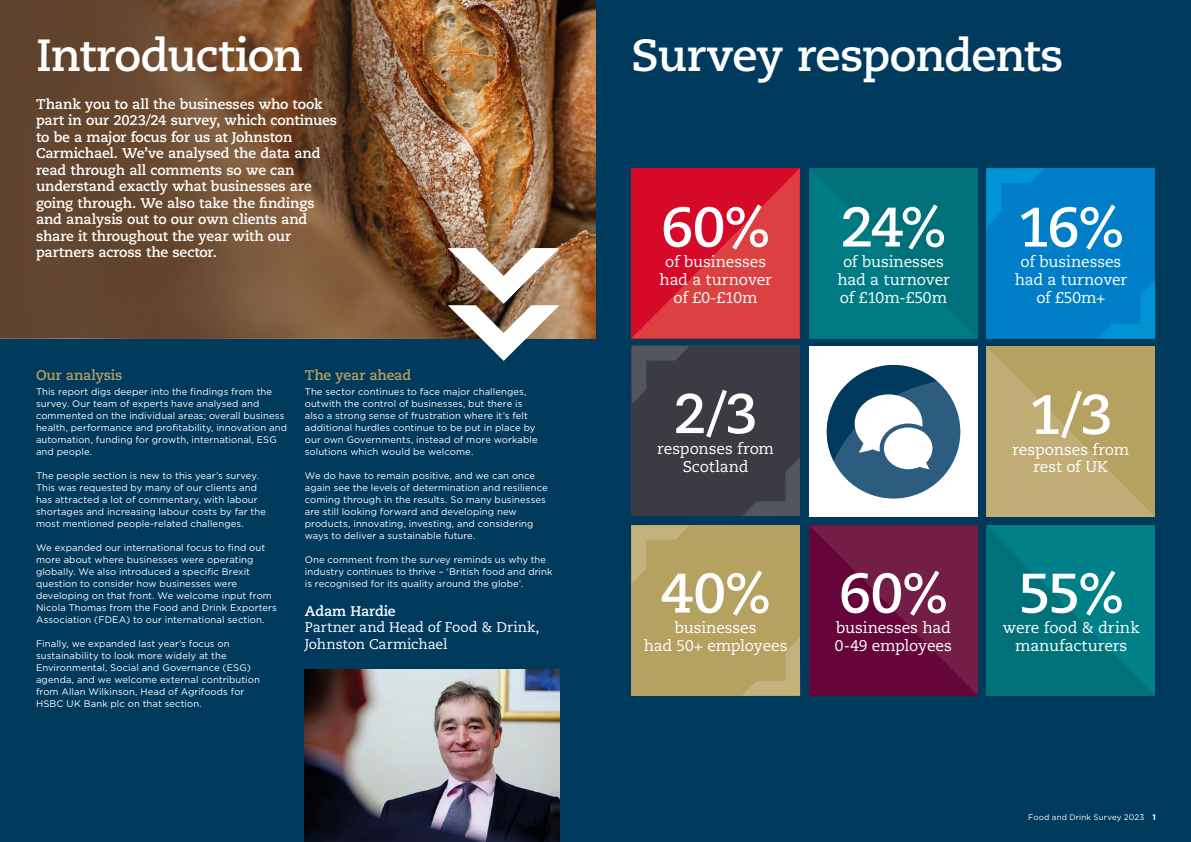
<style>
.page{position:relative;width:1191px;height:842px;background:#fff}
.page>*{position:absolute;margin:0;border:0;box-sizing:border-box;transform-origin:0 0}
.t1{font:700 55.5px "Caecilia LT Pro 75";letter-spacing:-.035em;color:#fff}
.t2{font:700 45px "Caecilia LT Pro 75";letter-spacing:-.02em;color:#fff}
.t3{font:15.5px/17.8px "Caecilia LT Pro 55 Roman";letter-spacing:-.005em;color:#fff;text-align:center}
.t4{font:700 14px/16.5px "Caecilia LT Pro 75";letter-spacing:-.01em;color:#fff}
.t5{font:14px/16.5px "Caecilia LT Pro 55 Roman";letter-spacing:-.01em;color:#fff}
.t6{font:700 14px "Caecilia LT Pro 75";letter-spacing:-.01em;color:#b5a160}
.t7{font:9.5px/12px "Gotham";letter-spacing:.01em;color:#fff}
.t8{font:8px "Gotham";letter-spacing:.02em;color:#fff}
.s1{font-weight:700}
</style>
<div class="page">
<div style="left:595px;top:0;width:596px;height:842px;background:#003a5d"></div>
<div style="left:0;top:0;width:595px;height:842px;background:#003a5d"></div>
<img style="left:305px;top:669px;width:254px;height:173px">
<img style="left:0;top:0;width:595px;height:338px">
<svg style="left:986px;top:347px;width:169px;height:170px;background:#baa76a"></svg>
<div style="left:809px;top:168px;width:168px;height:170px;background:#00767f"></div>
<div style="left:809px;top:347px;width:168px;height:170px;background:#fff"></div>
<svg style="left:631px;top:168px;width:169px;height:170px;background:#d92334"></svg>
<div style="left:631px;top:346px;width:169px;height:170px;background:#3b3c43"></div>
<svg style="left:631px;top:346px;width:58px;height:58px"></svg>
<svg style="left:742px;top:458px;width:58px;height:58px"></svg>
<svg style="left:986px;top:525px;width:168px;height:170px;background:#007881"></svg>
<svg style="left:448px;top:248px;width:111px;height:113px"></svg>
<div style="left:986px;top:168px;width:169px;height:170px;background:#007ec7"></div>
<svg style="left:987px;top:168px;width:57px;height:58px"></svg>
<svg style="left:1098px;top:281px;width:57px;height:57px"></svg>
<svg style="left:809px;top:525px;width:168px;height:170px;background:#6b103f"></svg>
<div style="left:631px;top:525px;width:169px;height:170px;background:#b5a160"></div>
<svg style="left:631px;top:525px;width:58px;height:58px"></svg>
<svg style="left:742px;top:638px;width:58px;height:58px"></svg>
<svg style="left:826px;top:365px;width:134px;height:134px"></svg>
<h2 class="t2" style="left:36px;top:24px;width:269px">Introduction</h2>
<p class="t4" style="left:36px;top:95px;width:303px">Thank you to all the businesses who took part in our 2023/24 survey, which continues to be a major focus for us at Johnston Carmichael. We’ve analysed the data and read through all comments so we can understand exactly what businesses are going through. We also take the findings and analysis out to our own clients and share it throughout the year with our partners across the sector.</p>
<h3 class="t6" style="left:36px;top:366px;width:88px">Our analysis</h3>
<p class="t7" style="left:36px;top:385px;width:252px">This report digs deeper into the findings from the survey. Our team of experts have analysed and commented on the individual areas; overall business health, performance and profitability, innovation and automation, funding for growth, international, ESG and people.</p>
<p class="t7" style="left:36px;top:469px;width:231px">The people section is new to this year’s survey.<br>This was requested by many of our clients and has attracted a lot of commentary, with labour shortages and increasing labour costs by far the most mentioned people-related challenges.</p>
<p class="t7" style="left:36px;top:541px;width:242px">We expanded our international focus to find out more about where businesses were operating globally. We also introduced a specific Brexit question to consider how businesses were developing on that front. We welcome input from Nicola Thomas from the Food and Drink Exporters Association (FDEA) to our international section.</p>
<p class="t7" style="left:36px;top:637px;width:225px">Finally, we expanded last year’s focus on sustainability to look more widely at the Environmental, Social and Governance (ESG) agenda, and we welcome external contribution from Allan Wilkinson, Head of Agrifoods for HSBC UK Bank plc on that section.</p>
<h3 class="t6" style="left:305px;top:366px;width:108px">The year ahead</h3>
<p class="t7" style="left:305px;top:385px;width:234px">The sector continues to face major challenges, outwith the control of businesses, but there is also a strong sense of frustration where it’s felt additional hurdles continue to be put in place by our own Governments, instead of more workable solutions which would be welcome.</p>
<p class="t7" style="left:305px;top:469px;width:244px">We do have to remain positive, and we can once again see the levels of determination and resilience coming through in the results. So many businesses are still looking forward and developing new products, innovating, investing, and considering ways to deliver a sustainable future.</p>
<p class="t7" style="left:305px;top:553px;width:249px">One comment from the survey reminds us why the industry continues to thrive – ‘British food and drink is recognised for its quality around the globe’.</p>
<h3 class="t4" style="left:305px;top:602px;width:92px">Adam Hardie</h3>
<h3 class="t5" style="left:305px;top:619px;width:236px">Partner and Head of Food &amp; Drink,<br>Johnston Carmichael</h3>
<h2 class="t2" style="left:631px;top:24px;width:433px">Survey respondents</h2>
<h1 class="t1" style="left:661px;top:189px;width:111px">60%</h1>
<h3 class="t3" style="left:659px;top:253px;width:114px">of businesses had a turnover of £0-£10m</h3>
<h1 class="t1" style="left:673px;top:376px;width:86px">2/3</h1>
<h3 class="t3" style="left:657px;top:439px;width:118px">responses from<br>Scotland</h3>
<h1 class="t1" style="left:660px;top:555px;width:112px">40%</h1>
<h3 class="t3" style="left:643px;top:619px;width:145px">businesses<br>had 50+ employees</h3>
<h1 class="t1" style="left:840px;top:189px;width:107px">24%</h1>
<h3 class="t3" style="left:837px;top:253px;width:114px">of businesses had a turnover of £10m-£50m</h3>
<h1 class="t1" style="left:838px;top:555px;width:111px">60%</h1>
<h3 class="t3" style="left:835px;top:636px;width:119px">0-49 employees</h3>
<h3 class="t3" style="left:836px;top:619px;width:116px">businesses had</h3>
<h1 class="t1" style="left:1017px;top:189px;width:108px">16%</h1>
<h3 class="t3" style="left:1014px;top:253px;width:114px">of businesses had a turnover of £50m+</h3>
<h1 class="t1" style="left:1029px;top:377px;width:85px">1/3</h1>
<h3 class="t3" style="left:1012px;top:440px;width:118px">responses from rest of UK</h3>
<h1 class="t1" style="left:1018px;top:555px;width:108px">55%</h1>
<h3 class="t3" style="left:1002px;top:619px;width:138px">were food &amp; drink manufacturers</h3>
<p class="t8" style="left:1028px;top:812px;width:129px">Food and Drink Survey 2023 <span class="s1">1</span></p>
</div>
